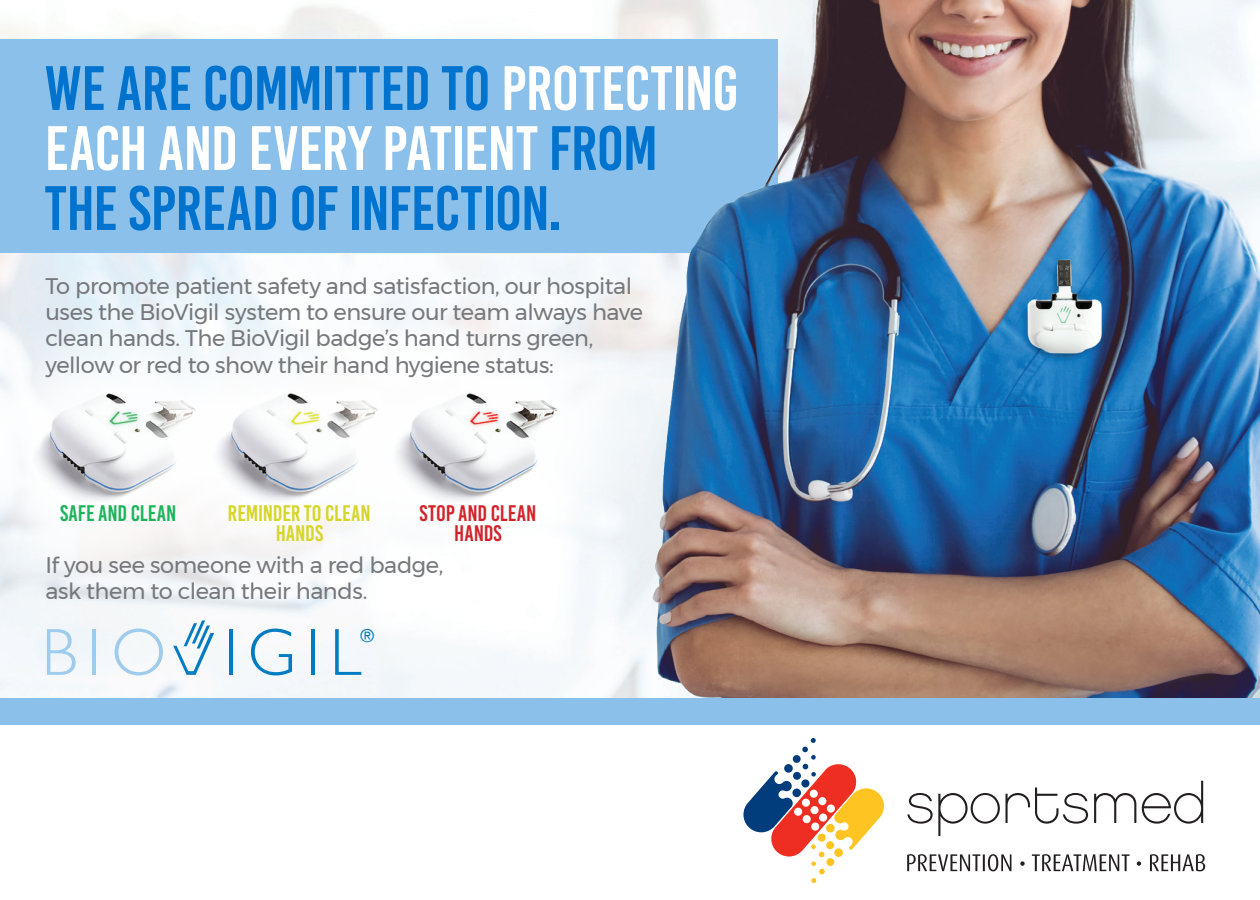
<style>
.page{position:relative;width:1260px;height:900px;background:#fff}
.page>*{position:absolute;margin:0;border:0;box-sizing:border-box;transform-origin:0 0}
.t1{font:62.5px/60px "Bebas Kai";letter-spacing:-.005em;color:#0073ce}
.t2{font:22.5px/26.2px "Montserrat";letter-spacing:-.02em;color:#76787b}
.t3{font:22.5px/20px "Bebas Kai";color:#d5d627;text-align:center}
.t4{font:22.5px/20px "Bebas Kai";color:#d1232a;text-align:center}
.t5{font:22.5px "Bebas Kai";color:#1db35b}
.t6{font:17.75px "Helvetica Neue";color:#007cc2}
.s1{color:#fff}
</style>
<div class="page">
<img style="left:0;top:5px;width:607px;height:693px">
<div style="left:0;top:40px;width:778px;height:213px;background:#8ac0ea"></div>
<img style="left:607px;top:0;width:653px;height:698px">
<div style="left:0;top:698px;width:1260px;height:27px;background:#8ac0ea"></div>
<svg style="left:47px;top:629px;width:29px;height:46px"></svg>
<hr style="left:92px;top:629px;width:4px;height:46px;background:#9fcbec">
<svg style="left:115px;top:629px;width:48px;height:46px"></svg>
<hr style="left:229px;top:629px;width:3px;height:46px;background:#007cc2">
<svg style="left:251px;top:629px;width:41px;height:46px"></svg>
<hr style="left:311px;top:629px;width:4px;height:46px;background:#007cc2">
<svg style="left:335px;top:629px;width:26px;height:46px"></svg>
<svg style="left:173px;top:620px;width:41px;height:55px"></svg>
<div style="left:0;top:279px;width:306px;height:340px;background:#fff;opacity:.95"></div>
<img style="left:20px;top:384px;width:82px;height:131px">
<div style="left:102px;top:278px;width:387px;height:340px;background:#fff;opacity:.95"></div>
<img style="left:202px;top:384px;width:79px;height:131px">
<div style="left:281px;top:278px;width:387px;height:340px;background:#fff;opacity:.95"></div>
<svg style="left:743px;top:738px;width:141px;height:145px"></svg>
<div style="left:834px;top:848px;width:9px;height:9px;background:#fec422;border-radius:50%"></div>
<div style="left:826px;top:841px;width:8px;height:8px;background:#fec422;border-radius:50%"></div>
<div style="left:818px;top:834px;width:8px;height:8px;background:#fec422;border-radius:50%"></div>
<div style="left:826px;top:824px;width:9px;height:9px;background:#fec422;border-radius:50%"></div>
<svg style="left:907px;top:781px;width:296px;height:55px"></svg>
<svg style="left:907px;top:854px;width:298px;height:17px"></svg>
<p class="t1" style="left:45px;top:59px;width:695px">WE ARE COMMITTED TO <span class="s1">PROTECTING<br>EACH AND EVERY PATIENT</span> FROM<br>THE SPREAD OF INFECTION.</p>
<p class="t2" style="left:45px;top:273px;width:599px">To promote patient safety and satisfaction, our hospital uses the BioVigil system to ensure our team always have clean hands. The BioVigil badge’s hand turns green, yellow or red to show their hand hygiene status:</p>
<p class="t5" style="left:60px;top:501px;width:118px">SAFE AND CLEAN</p>
<p class="t3" style="left:228px;top:503px;width:144px">REMINDER TO CLEAN<br>HANDS</p>
<p class="t4" style="left:420px;top:503px;width:118px">STOP AND CLEAN<br>HANDS</p>
<p class="t2" style="left:45px;top:551px;width:399px">If you see someone with a red badge, ask them to clean their hands.</p>
<p class="t6" style="left:360px;top:623px;width:16px">®</p>
</div>
